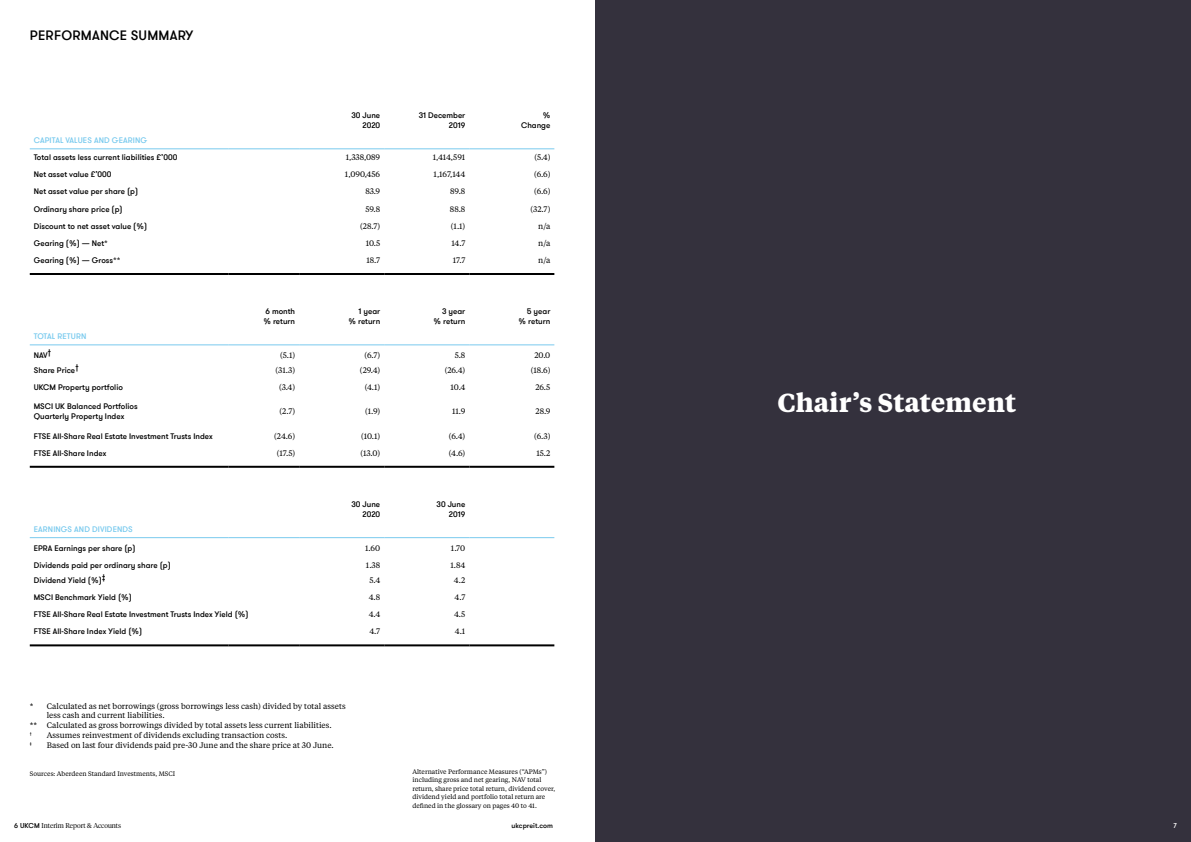
<style>
.page{position:relative;width:1191px;height:842px;background:#fff}
.page>*{position:absolute;margin:0;border:0;box-sizing:border-box;transform-origin:0 0}
.t1{font:700 26px "Tiempos Text";color:#fff}
.t2{font:500 13.5px "GT Walsheim Pro";letter-spacing:.015em;color:#000}
.t3{font:500 8px/10px "GT Walsheim Pro";color:#000;text-align:right}
.t4{font:8px "Tiempos Text";color:#000}
.t5{font:500 8px "GT Walsheim Pro";letter-spacing:.015em;color:#79caee}
.t6{font:300 7px "Tiempos Headline";color:#000}
.t7{font:500 7px "GT Walsheim Pro";color:#000}
.t8{font:500 7px "GT Walsheim Pro";color:#fff}
.t9{font:6.5px/8.5px "Tiempos Text";color:#000}
.t10{font:500 4px "GT Walsheim Pro";color:#000}
.s1{font-family:"GT Walsheim Pro";font-weight:500}
</style>
<div class="page">
<hr style="left:30px;top:273px;width:198px;height:2px;background:#000">
<hr style="left:228px;top:273px;width:71px;height:2px;background:#000">
<hr style="left:299px;top:273px;width:85px;height:2px;background:#000">
<hr style="left:384px;top:273px;width:85px;height:2px;background:#000">
<hr style="left:469px;top:273px;width:85px;height:2px;background:#000">
<hr style="left:30px;top:644px;width:198px;height:2px;background:#000">
<hr style="left:228px;top:644px;width:71px;height:2px;background:#000">
<hr style="left:299px;top:644px;width:85px;height:2px;background:#000">
<hr style="left:384px;top:644px;width:85px;height:2px;background:#000">
<hr style="left:469px;top:644px;width:85px;height:2px;background:#000">
<hr style="left:30px;top:466px;width:198px;height:2px;background:#000">
<hr style="left:228px;top:466px;width:71px;height:2px;background:#000">
<hr style="left:299px;top:466px;width:85px;height:2px;background:#000">
<hr style="left:384px;top:466px;width:85px;height:2px;background:#000">
<hr style="left:469px;top:466px;width:85px;height:2px;background:#000">
<hr style="left:30px;top:148px;width:198px;height:1px;background:#79caee">
<hr style="left:228px;top:148px;width:71px;height:1px;background:#79caee">
<hr style="left:299px;top:148px;width:85px;height:1px;background:#79caee">
<hr style="left:384px;top:148px;width:85px;height:1px;background:#79caee">
<hr style="left:469px;top:148px;width:85px;height:1px;background:#79caee">
<hr style="left:30px;top:344px;width:198px;height:1px;background:#79caee">
<hr style="left:228px;top:344px;width:71px;height:1px;background:#79caee">
<hr style="left:299px;top:344px;width:85px;height:1px;background:#79caee">
<hr style="left:384px;top:344px;width:85px;height:1px;background:#79caee">
<hr style="left:469px;top:344px;width:85px;height:1px;background:#79caee">
<hr style="left:30px;top:537px;width:198px;height:1px;background:#79caee">
<hr style="left:228px;top:537px;width:71px;height:1px;background:#79caee">
<hr style="left:299px;top:537px;width:85px;height:1px;background:#79caee">
<hr style="left:384px;top:537px;width:85px;height:1px;background:#79caee">
<hr style="left:469px;top:537px;width:85px;height:1px;background:#79caee">
<div style="left:595px;top:0;width:596px;height:842px;background:#34313d"></div>
<h2 class="t2" style="left:30px;top:27px;width:165px">PERFORMANCE SUMMARY</h2>
<p class="t3" style="left:351px;top:110px;width:30px">30 June<br>2020</p>
<p class="t3" style="left:419px;top:110px;width:48px">31 December<br>2019</p>
<p class="t3" style="left:521px;top:110px;width:31px">%<br>Change</p>
<p class="t5" style="left:34px;top:136px;width:115px">CAPITAL VALUES AND GEARING</p>
<p class="t3" style="left:34px;top:153px;width:145px">Total assets less current liabilities £’000</p>
<p class="t4" style="left:346px;top:152px;width:36px">1,338,089</p>
<p class="t4" style="left:433px;top:152px;width:34px">1,414,591</p>
<p class="t4" style="left:534px;top:152px;width:17px">(5.4)</p>
<p class="t3" style="left:34px;top:170px;width:79px">Net asset value £’000</p>
<p class="t4" style="left:345px;top:169px;width:37px">1,090,456</p>
<p class="t4" style="left:433px;top:169px;width:33px">1,167,144</p>
<p class="t4" style="left:534px;top:169px;width:18px">(6.6)</p>
<p class="t3" style="left:34px;top:187px;width:106px">Net asset value per share (p)</p>
<p class="t4" style="left:365px;top:186px;width:16px">83.9</p>
<p class="t4" style="left:450px;top:186px;width:17px">89.8</p>
<p class="t4" style="left:534px;top:186px;width:18px">(6.6)</p>
<p class="t3" style="left:34px;top:204px;width:90px">Ordinary share price (p)</p>
<p class="t4" style="left:365px;top:203px;width:16px">59.8</p>
<p class="t4" style="left:450px;top:203px;width:17px">88.8</p>
<p class="t4" style="left:530px;top:203px;width:21px">(32.7)</p>
<p class="t3" style="left:34px;top:221px;width:115px">Discount to net asset value (%)</p>
<p class="t4" style="left:360px;top:221px;width:21px">(28.7)</p>
<p class="t4" style="left:451px;top:221px;width:16px">(1.1)</p>
<p class="t4" style="left:538px;top:221px;width:14px">n/a</p>
<p class="t3" style="left:34px;top:238px;width:76px">Gearing (%) — Net*</p>
<p class="t4" style="left:366px;top:238px;width:16px">10.5</p>
<p class="t4" style="left:451px;top:238px;width:15px">14.7</p>
<p class="t4" style="left:538px;top:238px;width:14px">n/a</p>
<p class="t3" style="left:34px;top:255px;width:88px">Gearing (%) — Gross**</p>
<p class="t4" style="left:366px;top:255px;width:15px">18.7</p>
<p class="t4" style="left:453px;top:255px;width:14px">17.7</p>
<p class="t4" style="left:538px;top:255px;width:14px">n/a</p>
<p class="t3" style="left:263px;top:306px;width:33px;text-align:left">6 month % return</p>
<p class="t3" style="left:348px;top:306px;width:33px">1 year<br>% return</p>
<p class="t3" style="left:433px;top:306px;width:33px">3 year % return</p>
<p class="t3" style="left:518px;top:306px;width:33px">5 year % return</p>
<p class="t5" style="left:34px;top:331px;width:54px">TOTAL RETURN</p>
<p class="t3" style="left:34px;top:350px;width:19px">NAV†</p>
<p class="t4" style="left:280px;top:350px;width:16px">(5.1)</p>
<p class="t4" style="left:364px;top:350px;width:17px">(6.7)</p>
<p class="t4" style="left:455px;top:350px;width:12px">5.8</p>
<p class="t4" style="left:534px;top:350px;width:17px">20.0</p>
<p class="t3" style="left:34px;top:366px;width:47px">Share Price†</p>
<p class="t4" style="left:276px;top:365px;width:21px">(31.3)</p>
<p class="t4" style="left:360px;top:365px;width:22px">(29.4)</p>
<p class="t4" style="left:445px;top:365px;width:22px">(26.4)</p>
<p class="t4" style="left:531px;top:365px;width:21px">(18.6)</p>
<p class="t3" style="left:34px;top:383px;width:91px">UKCM Property portfolio</p>
<p class="t4" style="left:279px;top:382px;width:18px">(3.4)</p>
<p class="t4" style="left:365px;top:382px;width:17px">(4.1)</p>
<p class="t4" style="left:450px;top:382px;width:16px">10.4</p>
<p class="t4" style="left:535px;top:382px;width:16px">26.5</p>
<p class="t3" style="left:34px;top:402px;width:105px;text-align:left">MSCI UK Balanced Portfolios<br>Quarterly Property Index</p>
<p class="t4" style="left:279px;top:406px;width:17px">(2.7)</p>
<p class="t4" style="left:365px;top:406px;width:17px">(1.9)</p>
<p class="t4" style="left:452px;top:406px;width:15px">11.9</p>
<p class="t4" style="left:535px;top:406px;width:16px">28.9</p>
<p class="t3" style="left:34px;top:431px;width:180px">FTSE All-Share Real Estate Investment Trusts Index</p>
<p class="t4" style="left:274px;top:430px;width:22px">(24.6)</p>
<p class="t4" style="left:361px;top:430px;width:21px">(10.1)</p>
<p class="t4" style="left:449px;top:430px;width:18px">(6.4)</p>
<p class="t4" style="left:534px;top:430px;width:18px">(6.3)</p>
<p class="t3" style="left:34px;top:448px;width:74px">FTSE All-Share Index</p>
<p class="t4" style="left:277px;top:447px;width:20px">(17.5)</p>
<p class="t4" style="left:360px;top:447px;width:21px">(13.0)</p>
<p class="t4" style="left:449px;top:447px;width:18px">(4.6)</p>
<p class="t4" style="left:536px;top:447px;width:15px">15.2</p>
<p class="t3" style="left:351px;top:499px;width:30px">30 June<br>2020</p>
<p class="t3" style="left:436px;top:499px;width:30px">30 June<br>2019</p>
<p class="t5" style="left:34px;top:524px;width:100px">EARNINGS AND DIVIDENDS</p>
<p class="t3" style="left:34px;top:543px;width:103px">EPRA Earnings per share (p)</p>
<p class="t4" style="left:365px;top:542px;width:17px">1.60</p>
<p class="t4" style="left:451px;top:542px;width:16px">1.70</p>
<p class="t3" style="left:34px;top:560px;width:138px">Dividends paid per ordinary share (p)</p>
<p class="t4" style="left:366px;top:559px;width:16px">1.38</p>
<p class="t4" style="left:450px;top:559px;width:16px">1.84</p>
<p class="t3" style="left:34px;top:575px;width:73px">Dividend Yield (%)‡</p>
<p class="t4" style="left:370px;top:575px;width:12px">5.4</p>
<p class="t4" style="left:454px;top:575px;width:13px">4.2</p>
<p class="t3" style="left:34px;top:592px;width:100px">MSCI Benchmark Yield (%)</p>
<p class="t4" style="left:369px;top:592px;width:13px">4.8</p>
<p class="t4" style="left:454px;top:592px;width:12px">4.7</p>
<p class="t3" style="left:34px;top:609px;width:216px">FTSE All-Share Real Estate Investment Trusts Index Yield (%)</p>
<p class="t4" style="left:369px;top:609px;width:13px">4.4</p>
<p class="t4" style="left:454px;top:609px;width:13px">4.5</p>
<p class="t3" style="left:34px;top:626px;width:110px">FTSE All-Share Index Yield (%)</p>
<p class="t4" style="left:369px;top:626px;width:12px">4.7</p>
<p class="t4" style="left:455px;top:626px;width:12px">4.1</p>
<p class="t4" style="left:30px;top:700px;width:317px"><span class="s1">*</span> Calculated as net borrowings (gross borrowings less cash) divided by total assets</p>
<p class="t4" style="left:47px;top:710px;width:119px">less cash and current liabilities.</p>
<p class="t4" style="left:30px;top:720px;width:303px"><span class="s1">**</span> Calculated as gross borrowings divided by total assets less current liabilities.</p>
<p class="t10" style="left:30px;top:731px;width:3px">†</p>
<p class="t4" style="left:47px;top:730px;width:242px">Assumes reinvestment of dividends excluding transaction costs.</p>
<p class="t10" style="left:30px;top:741px;width:3px">‡</p>
<p class="t4" style="left:47px;top:740px;width:288px">Based on last four dividends paid pre-30 June and the share price at 30 June.</p>
<p class="t9" style="left:30px;top:769px;width:147px">Sources: Aberdeen Standard Investments, MSCI</p>
<p class="t9" style="left:412px;top:767px;width:144px">Alternative Performance Measures (“APMs”) including gross and net gearing, NAV total return, share price total return, dividend cover, dividend yield and portfolio total return are defined in the glossary on pages 40 to 41.</p>
<h1 class="t1" style="left:777px;top:384px;width:240px">Chair’s Statement</h1>
<p class="t6" style="left:14px;top:820px;width:108px"><span class="s1">6 UKCM</span> Interim Report &amp; Accounts</p>
<p class="t7" style="left:511px;top:821px;width:43px">ukcpreit.com</p>
<p class="t8" style="left:1173px;top:821px;width:5px">7</p>
</div>
